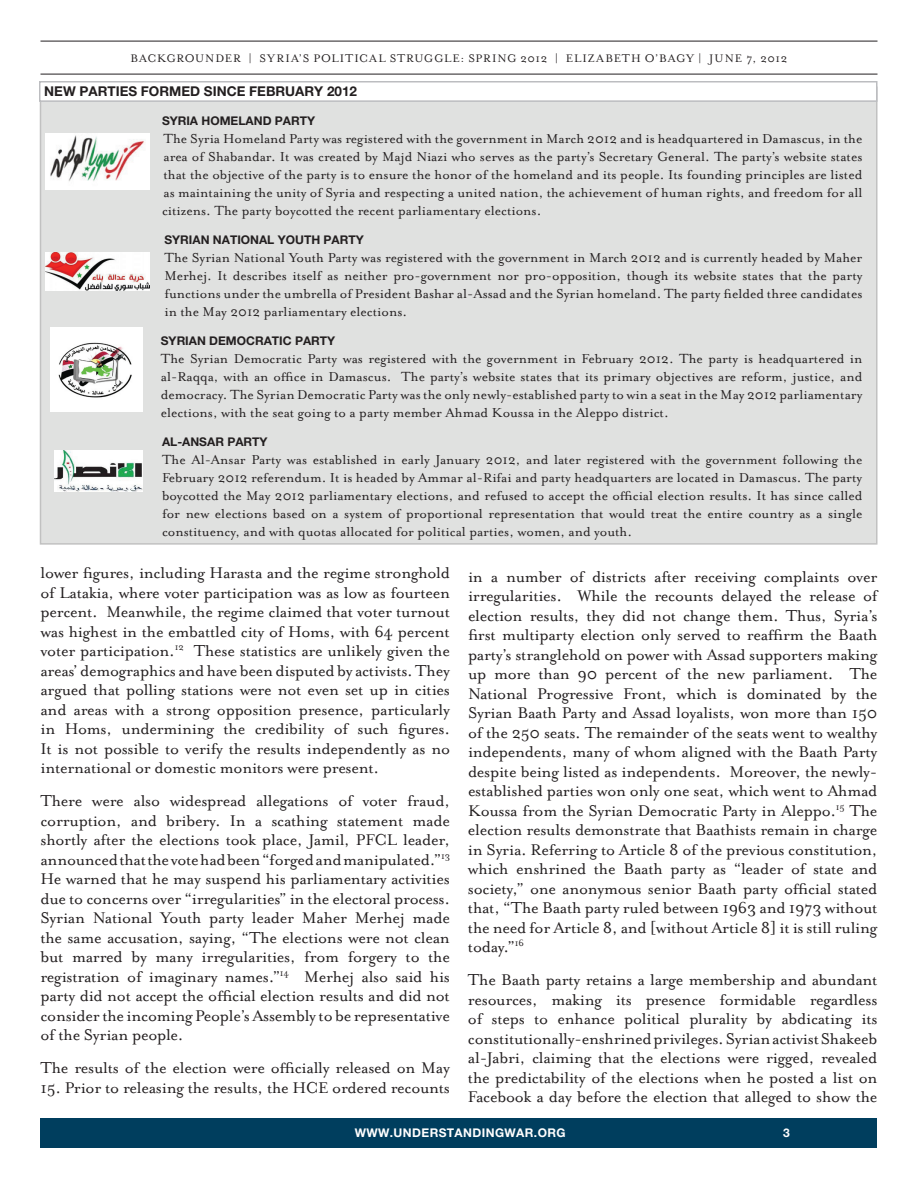
<style>
.page{position:relative;width:918px;height:1188px;background:#fff}
.page>*{position:absolute;margin:0;border:0;box-sizing:border-box;transform-origin:0 0}
.t1{font:18px/19.5px "Mrs Eaves Roman";letter-spacing:-.015em;color:#231f20;text-align:justify}
.t2{font:15px/18px "Mrs Eaves Roman";color:#231f20;text-align:justify}
.t3{font:700 13.5px "Helvetica Neue";color:#231f20}
.t4{font:12.75px "Mrs Eaves Roman";letter-spacing:.075em;color:#231f20}
.t5{font:700 12px "Helvetica Neue";color:#231f20}
.t6{font:700 12px "Helvetica Neue";letter-spacing:.035em;color:#fff}
</style>
<div class="page">
<div style="left:40px;top:1118px;width:838px;height:30px;background:#003e5e"></div>
<hr style="left:40px;top:41px;width:838px;height:1px;background:#231f20">
<hr style="left:40px;top:74px;width:838px;height:1px;background:#231f20">
<div style="left:40px;top:87px;width:837px;height:457px;background:#e0e1e0"></div>
<div style="left:40px;top:82px;width:837px;height:19px;background:#fff"></div>
<div style="left:39px;top:81px;width:839px;height:21px;border:2px solid #bcbdc0"></div>
<img style="left:45px;top:133px;width:105px;height:56px">
<img style="left:51px;top:327px;width:91px;height:84px">
<img style="left:55px;top:450px;width:88px;height:41px">
<img style="left:45px;top:252px;width:105px;height:39px">
<p class="t4" style="left:131px;top:51px;width:10px">bac</p>
<p class="t4" style="left:157px;top:51px;width:192px">kgrounder | Syria’s politica</p>
<p class="t4" style="left:378px;top:51px;width:123px">l struggle: spring</p>
<p class="t4" style="left:520px;top:51px;width:268px">2012 | elizabeth O’Bagy | June 7, 2012</p>
<p class="t3" style="left:44px;top:82px;width:314px">NEW PARTIES FORMED SINCE FEBRUARY 2012</p>
<p class="t5" style="left:162px;top:113px;width:155px">SYRIA HOMELAND PARTY</p>
<p class="t2" style="left:162px;top:130px;width:702px">The Syria Homeland Party was registered with the government in March 2012 and is headquartered in Damascus, in the area of Shabandar. It was created by Majd Niazi who serves as the party’s Secretary General. The party’s website states that the objective of the party is to ensure the honor of the homeland and its people. Its founding principles are listed as maintaining the unity of Syria and respecting a united nation, the achievement of human rights, and freedom for all citizens. The party boycotted the recent parliamentary elections.</p>
<p class="t5" style="left:164px;top:232px;width:201px">SYRIAN NATIONAL YOUTH PARTY</p>
<p class="t2" style="left:164px;top:249px;width:700px">The Syrian National Youth Party was registered with the government in March 2012 and is currently headed by Maher Merhej. It describes itself as neither pro-government nor pro-opposition, though its website states that the party functions under the umbrella of President Bashar al-Assad and the Syrian homeland. The party fielded three candidates in the May 2012 parliamentary elections.</p>
<p class="t5" style="left:161px;top:333px;width:176px">SYRIAN DEMOCRATIC PARTY</p>
<p class="t2" style="left:161px;top:349px;width:703px">The Syrian Democratic Party was registered with the government in February 2012. The party is headquartered in al-Raqqa, with an office in Damascus. The party’s website states that its primary objectives are reform, justice, and democracy. The Syrian Democratic Party was the only newly-established party to win a seat in the May 2012 parliamentary elections, with the seat going to a party member Ahmad Koussa in the Aleppo district.</p>
<p class="t5" style="left:162px;top:434px;width:107px">AL-ANSAR PARTY</p>
<p class="t2" style="left:162px;top:450px;width:702px">The Al-Ansar Party was established in early January 2012, and later registered with the government following the February 2012 referendum. It is headed by Ammar al-Rifai and party headquarters are located in Damascus. The party boycotted the May 2012 parliamentary elections, and refused to accept the official election results. It has since called for new elections based on a system of proportional representation that would treat the entire country as a single constituency, and with quotas allocated for political parties, women, and youth.</p>
<p class="t1" style="left:40px;top:563px;width:411px">lower figures, including Harasta and the regime stronghold of Latakia, where voter participation was as low as fourteen percent. Meanwhile, the regime claimed that voter turnout was highest in the embattled city of Homs, with 64 percent voter participation.<sup>12</sup> These statistics are unlikely given the areas’ demographics and have been disputed by activists. They argued that polling stations were not even set up in cities and areas with a strong opposition presence, particularly in Homs, undermining the credibility of such figures.<br>It is not possible to verify the results independently as no international or domestic monitors were present.</p>
<p class="t1" style="left:40px;top:791px;width:411px">There were also widespread allegations of voter fraud, corruption, and bribery. In a scathing statement made shortly after the elections took place, Jamil, PFCL leader, announced that the vote had been “forged and manipulated.”<sup>13<br></sup>He warned that he may suspend his parliamentary activities due to concerns over “irregularities” in the electoral process.<br>Syrian National Youth party leader Maher Merhej made the same accusation, saying, “The elections were not clean but marred by many irregularities, from forgery to the registration of imaginary names.”<sup>14</sup> Merhej also said his party did not accept the official election results and did not consider the incoming People’s Assembly to be representative of the Syrian people.</p>
<p class="t1" style="left:40px;top:1058px;width:411px">The results of the election were officially released on May</p>
<p class="t1" style="left:40px;top:1078px;width:411px">15. Prior to releasing the results, the HCE ordered recounts</p>
<p class="t1" style="left:468px;top:567px;width:411px">in a number of districts after receiving complaints over irregularities. While the recounts delayed the release of election results, they did not change them. Thus, Syria’s first multiparty election only served to reaffirm the Baath party’s stranglehold on power with Assad supporters making up more than 90 percent of the new parliament. The National Progressive Front, which is dominated by the Syrian Baath Party and Assad loyalists, won more than 150 of the 250 seats. The remainder of the seats went to wealthy independents, many of whom aligned with the Baath Party despite being listed as independents. Moreover, the newly&shy;established parties won only one seat, which went to Ahmad Koussa from the Syrian Democratic Party in Aleppo.<sup>15</sup> The election results demonstrate that Baathists remain in charge in Syria. Referring to Article 8 of the previous constitution, which enshrined the Baath party as “leader of state and society,” one anonymous senior Baath party official stated that, “The Baath party ruled between 1963 and 1973 without the need for Article 8, and [without Article 8] it is still ruling today.”<sup>16</sup></p>
<p class="t1" style="left:468px;top:970px;width:411px">The Baath party retains a large membership and abundant resources, making its presence formidable regardless of steps to enhance political plurality by abdicating its constitutionally-enshrined privileges. Syrian activist Shakeeb al-Jabri, claiming that the elections were rigged, revealed the predictability of the elections when he posted a list on Facebook a day before the election that alleged to show the</p>
<p class="t6" style="left:355px;top:1126px;width:212px">WWW.UNDERSTANDINGWAR.ORG</p>
<p class="t6" style="left:783px;top:1126px;width:8px">3</p>
</div>
